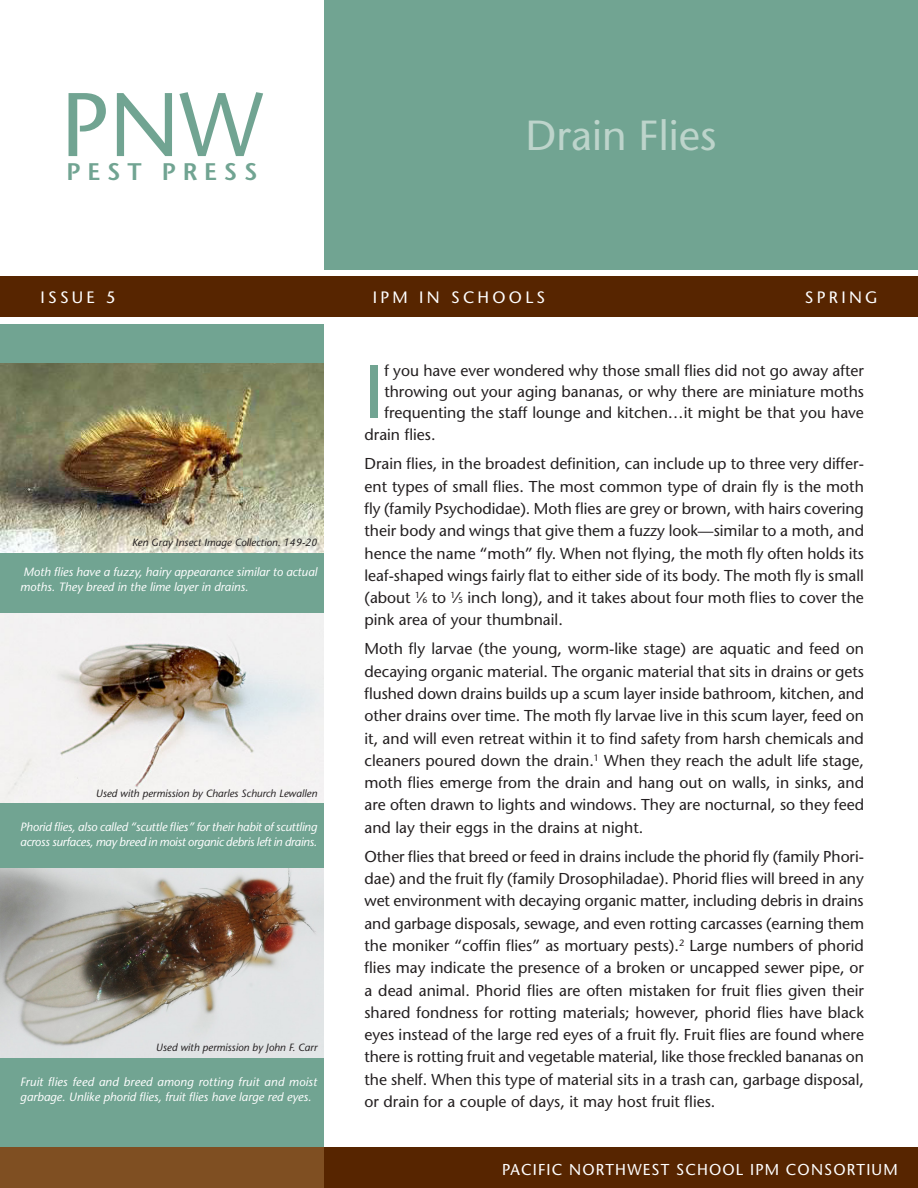
<style>
.page{position:relative;width:918px;height:1188px;background:#fff}
.page>*{position:absolute;margin:0;border:0;box-sizing:border-box;transform-origin:0 0}
.t1{font:500 90px "Stone Sans Std";color:#71a492}
.Body{font:500 74.85px "Stone Sans Std";color:#71a492}
.t2{font:500 42px "Stone Sans Std";color:#bdd4cb}
.t3{font:600 24px "Stone Sans Std";letter-spacing:.28em;color:#71a492}
.t4{font:500 16.5px "Stone Sans Std";letter-spacing:.2em;color:#fff}
.Body-2{font:500 15.75px/22.4px "Stone Sans Std";color:#231f20;text-align:justify}
.Body-3{font:500 15.75px "Stone Sans Std";letter-spacing:.075em;color:#fff}
.Body-4{font:italic 500 12px/15px "Stone Sans Std";color:#fff}
.Body-5{font:italic 500 10.5px "Stone Sans Std";color:#231f20}
.s1{font-size:8.7px}
</style>
<div class="page">
<div style="left:0;top:277px;width:918px;height:40px;background:#572500"></div>
<div style="left:0;top:324px;width:324px;height:824px;background:#71a492"></div>
<div style="left:324px;top:1148px;width:594px;height:40px;background:#572500"></div>
<div style="left:0;top:1148px;width:324px;height:40px;background:#7f4f22"></div>
<div style="left:324px;top:0;width:594px;height:270px;background:#71a492"></div>
<img style="left:0;top:614px;width:324px;height:189px">
<img style="left:0;top:869px;width:324px;height:189px">
<img style="left:0;top:364px;width:324px;height:189px">
<p class="t1" style="left:61px;top:71px;width:204px">PNW</p>
<p class="t3" style="left:67px;top:157px;width:192px">PEST PRESS</p>
<p class="t2" style="left:526px;top:111px;width:192px">Drain Flies</p>
<p class="t4" style="left:40px;top:288px;width:77px">ISSUE 5</p>
<p class="t4" style="left:373px;top:288px;width:174px">IPM IN SCHOOLS</p>
<p class="t4" style="left:805px;top:288px;width:74px">SPRING</p>
<p class="Body-5" style="left:132px;top:536px;width:187px">Ken Gray Insect Image Collection. 149-20</p>
<p class="Body-4" style="left:20px;top:565px;width:299px">Moth flies have a fuzzy, hairy appearance similar to actual moths. They breed in the lime layer in drains.</p>
<p class="Body-5" style="left:96px;top:787px;width:223px">Used with permission by Charles Schurch Lewallen</p>
<p class="Body-4" style="left:20px;top:820px;width:299px">Phorid flies, also called “scuttle flies” for their habit of scuttling across surfaces, may breed in moist organic debris left in drains.</p>
<p class="Body-5" style="left:156px;top:1041px;width:163px">Used with permission by John F. Carr</p>
<p class="Body-4" style="left:20px;top:1075px;width:298px">Fruit flies feed and breed among rotting fruit and moist garbage. Unlike phorid flies, fruit flies have large red eyes.</p>
<p class="Body" style="left:364px;top:347px;width:21px">I</p>
<p class="Body-2" style="left:384px;top:359px;width:481px">f you have ever wondered why those small flies did not go away after</p>
<p class="Body-2" style="left:384px;top:380px;width:481px">throwing out your aging bananas, or why there are miniature moths</p>
<p class="Body-2" style="left:384px;top:401px;width:481px">frequenting the staff lounge and kitchen…it might be that you have</p>
<p class="Body-2" style="left:364px;top:424px;width:73px">drain flies.</p>
<p class="Body-2" style="left:364px;top:453px;width:501px">Drain flies, in the broadest definition, can include up to three very differ&shy;ent types of small flies. The most common type of drain fly is the moth fly (family Psychodidae). Moth flies are grey or brown, with hairs covering their body and wings that give them a fuzzy look—similar to a moth, and hence the name “moth” fly. When not flying, the moth fly often holds its leaf-shaped wings fairly flat to either side of its body. The moth fly is small (about <sup>1</sup>⁄<span class="s1">6</span> to <sup>1</sup>⁄<span class="s1">5</span> inch long), and it takes about four moth flies to cover the pink area of your thumbnail.</p>
<p class="Body-2" style="left:364px;top:638px;width:501px">Moth fly larvae (the young, worm-like stage) are aquatic and feed on decaying organic material. The organic material that sits in drains or gets flushed down drains builds up a scum layer inside bathroom, kitchen, and other drains over time. The moth fly larvae live in this scum layer, feed on it, and will even retreat within it to find safety from harsh chemicals and cleaners poured down the drain.<sup>1</sup> When they reach the adult life stage, moth flies emerge from the drain and hang out on walls, in sinks, and are often drawn to lights and windows. They are nocturnal, so they feed and lay their eggs in the drains at night.</p>
<p class="Body-2" style="left:364px;top:845px;width:501px">Other flies that breed or feed in drains include the phorid fly (family Phori&shy;dae) and the fruit fly (family Drosophiladae). Phorid flies will breed in any wet environment with decaying organic matter, including debris in drains and garbage disposals, sewage, and even rotting carcasses (earning them the moniker “coffin flies” as mortuary pests).<sup>2</sup> Large numbers of phorid flies may indicate the presence of a broken or uncapped sewer pipe, or a dead animal. Phorid flies are often mistaken for fruit flies given their shared fondness for rotting materials; however, phorid flies have black eyes instead of the large red eyes of a fruit fly. Fruit flies are found where there is rotting fruit and vegetable material, like those freckled bananas on the shelf. When this type of material sits in a trash can, garbage disposal, or drain for a couple of days, it may host fruit flies.</p>
<p class="Body-3" style="left:502px;top:1160px;width:397px">PACIFIC NORTHWEST SCHOOL IPM CONSORTIUM</p>
</div>
